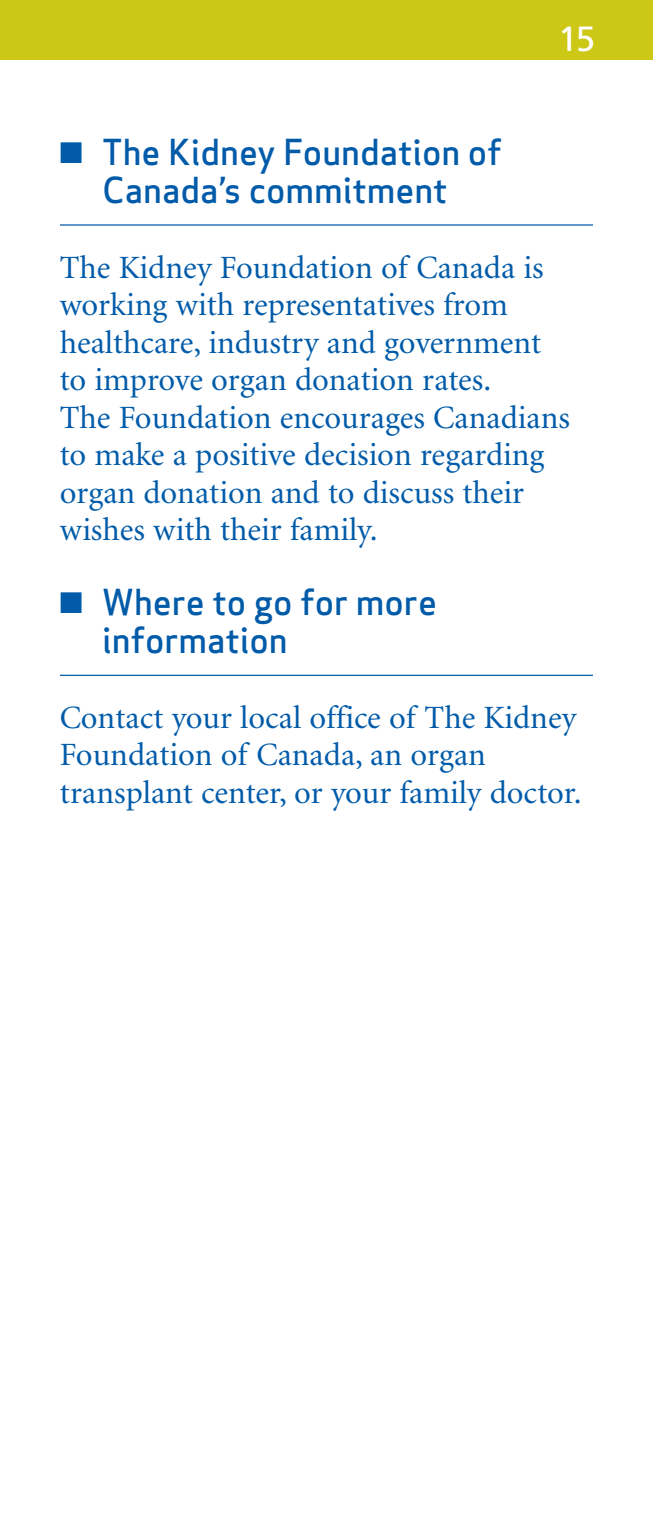
<style>
.page{position:relative;width:653px;height:1530px;background:#fff}
.page>*{position:absolute;margin:0;border:0;box-sizing:border-box;transform-origin:0 0}
.t1{font:35px/37.5px "Apex Sans Medium T";color:#015ba9;text-align:center}
.t2{font:35px "Frutiger";color:#fff}
.t3{font:32.5px/37.5px "Minion";color:#015ba9}
</style>
<div class="page">
<div style="left:0;top:0;width:652px;height:60px;background:#cdc816"></div>
<hr style="left:60px;top:224px;width:532px;height:2px;background:#015ba9">
<hr style="left:60px;top:675px;width:532px;height:1px;background:#015ba9">
<p class="t1" style="left:60px;top:134px;width:443px">■ The Kidney Foundation of<br>Canada’s commitment</p>
<p class="t2" style="left:558px;top:25px;width:38px">15</p>
<p class="t3" style="left:60px;top:251px;width:511px">The Kidney Foundation of Canada is working with representatives from healthcare, industry and government to improve organ donation rates.<br>The Foundation encourages Canadians to make a positive decision regarding organ donation and to discuss their wishes with their family.</p>
<p class="t1" style="left:102px;top:584px;width:336px;text-align:left;text-indent:-43px">■ Where to go for more information</p>
<p class="t3" style="left:60px;top:701px;width:523px">Contact your local office of The Kidney<br>Foundation of Canada, an organ transplant center, or your family doctor.</p>
</div>
